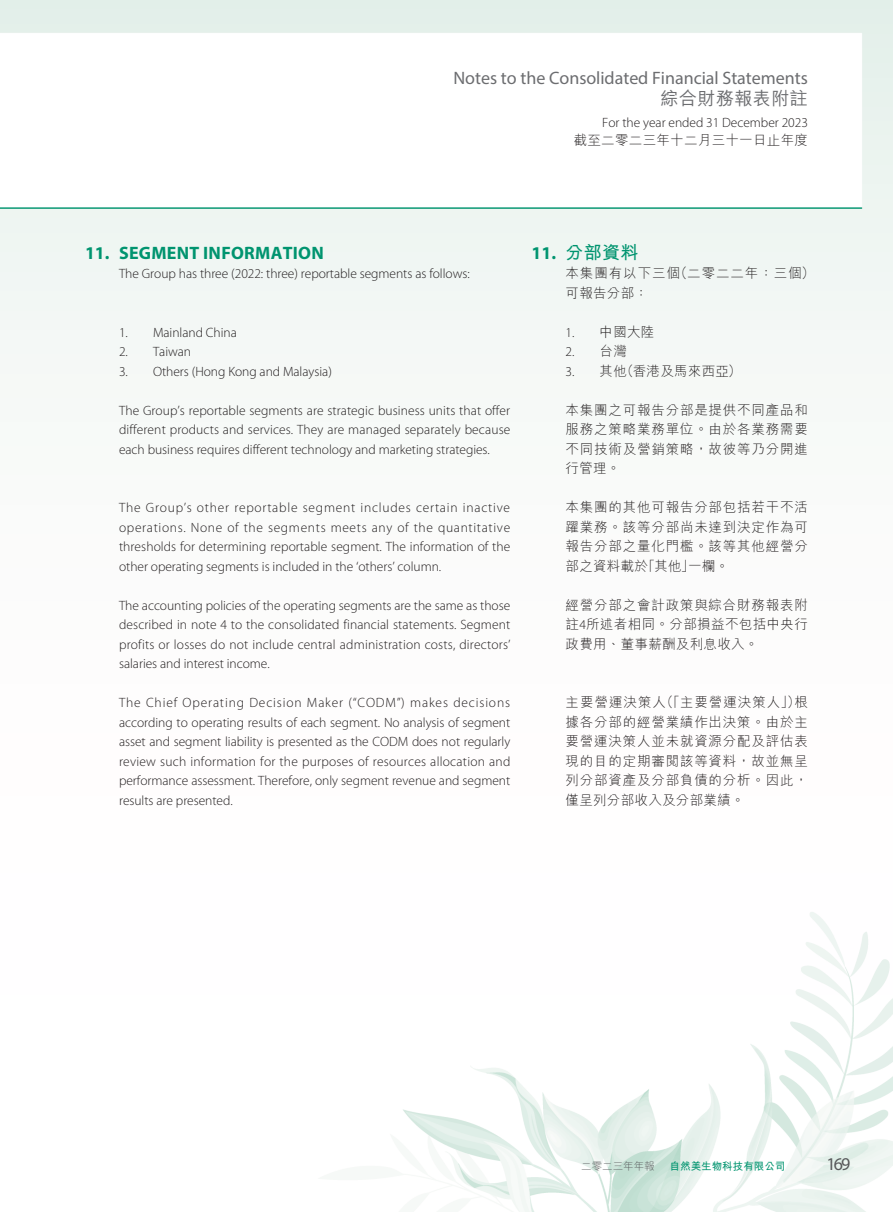
<style>
.page{position:relative;width:893px;height:1212px;background:#fff}
.page>*{position:absolute;margin:0;border:0;box-sizing:border-box;transform-origin:0 0}
.t1{font:18px "Myriad Pro";color:#6c6d70}
.t2{font:700 18px "Myriad Pro";letter-spacing:.015em;color:#00946f}
.t3{font:500 18px "M Hei HK";letter-spacing:.025em;color:#6c6d70}
.t4{font:700 18px "M Hei HK";color:#00946f}
.t5{font:18px "Myriad Pro";color:#57585a}
.t6{font:300 13.5px/19.5px "Myriad Pro";letter-spacing:-.005em;color:#231f20;text-align:justify}
.t7{font:300 13.5px/19.5px "M Hei HK";letter-spacing:.06em;color:#231f20;text-align:justify}
.t8{font:300 13.5px "M Hei HK";letter-spacing:.02em;color:#231f20}
.t9{font:700 10.5px "M Hei HK";letter-spacing:.005em;color:#00946f}
.t10{font:300 10.5px "M Hei HK";letter-spacing:.005em;color:#57585a}
.s1{font-family:"Myriad Pro"}
.s2{font-family:"M Hei HK"}
</style>
<div class="page">
<img style="left:0;top:0;width:893px;height:1212px">
<h1 class="t1" style="left:453px;top:66px;width:356px">Notes to the Consolidated Financial Statements</h1>
<h1 class="t3" style="left:661px;top:85px;width:149px">綜合財務報表附註</h1>
<p class="t6" style="left:602px;top:113px;width:207px">For the year ended 31 December 2023</p>
<p class="t8" style="left:574px;top:133px;width:236px">截至二零二三年十二月三十一日止年度</p>
<h1 class="t2" style="left:85px;top:241px;width:240px">11. SEGMENT INFORMATION</h1>
<p class="t6" style="left:119px;top:264px;width:352px">The Group has three (2022: three) reportable segments as follows:</p>
<p class="t6" style="left:119px;top:322px;width:119px">1. Mainland China</p>
<p class="t6" style="left:119px;top:342px;width:74px">2. Taiwan</p>
<p class="t6" style="left:119px;top:361px;width:214px">3. Others (Hong Kong and Malaysia)</p>
<p class="t6" style="left:119px;top:400px;width:393px">The Group’s reportable segments are strategic business units that offer different products and services. They are managed separately because each business requires different technology and marketing strategies.</p>
<p class="t6" style="left:119px;top:498px;width:393px">The Group’s other reportable segment includes certain inactive operations. None of the segments meets any of the quantitative thresholds for determining reportable segment. The information of the other operating segments is included in the ‘others’ column.</p>
<p class="t6" style="left:119px;top:595px;width:393px">The accounting policies of the operating segments are the same as those described in note 4 to the consolidated financial statements. Segment profits or losses do not include central administration costs, directors’ salaries and interest income.</p>
<p class="t6" style="left:119px;top:693px;width:393px">The Chief Operating Decision Maker (“CODM”) makes decisions according to operating results of each segment. No analysis of segment asset and segment liability is presented as the CODM does not regularly review such information for the purposes of resources allocation and performance assessment. Therefore, only segment revenue and segment results are presented.</p>
<h1 class="t4" style="left:531px;top:239px;width:109px"><span class="s1">11.</span> 分部資料</h1>
<p class="t7" style="left:566px;top:263px;width:251px">本集團有以下三個（二零二二年：三個）可報告分部：</p>
<p class="t7" style="left:566px;top:322px;width:90px"><span class="s1">1.</span> 中國大陸</p>
<p class="t6" style="left:566px;top:342px;width:63px">2. <span class="s2">台灣</span></p>
<p class="t8" style="left:566px;top:364px;width:177px"><span class="s1">3.</span> 其他（香港及馬來西亞）</p>
<p class="t7" style="left:566px;top:400px;width:244px">本集團之可報告分部是提供不同產品和服務之策略業務單位。由於各業務需要不同技術及營銷策略，故彼等乃分開進行管理。</p>
<p class="t7" style="left:566px;top:497px;width:244px">本集團的其他可報告分部包括若干不活躍業務。該等分部尚未達到決定作為可報告分部之量化門檻。該等其他經營分部之資料載於「其他」一欄。</p>
<p class="t7" style="left:566px;top:595px;width:244px">經營分部之會計政策與綜合財務報表附註<span class="s1">4</span>所述者相同。分部損益不包括中央行政費用、董事薪酬及利息收入。</p>
<p class="t7" style="left:566px;top:692px;width:244px">主要營運決策人（「主要營運決策人」）根據各分部的經營業績作出決策。由於主要營運決策人並未就資源分配及評估表現的目的定期審閱該等資料，故並無呈列分部資產及分部負債的分析。因此，僅呈列分部收入及分部業績。</p>
<p class="t10" style="left:581px;top:1160px;width:75px">二零二三年年報</p>
<p class="t9" style="left:670px;top:1158px;width:117px">自然美生物科技有限公司</p>
<h1 class="t5" style="left:826px;top:1153px;width:25px">169</h1>
</div>
